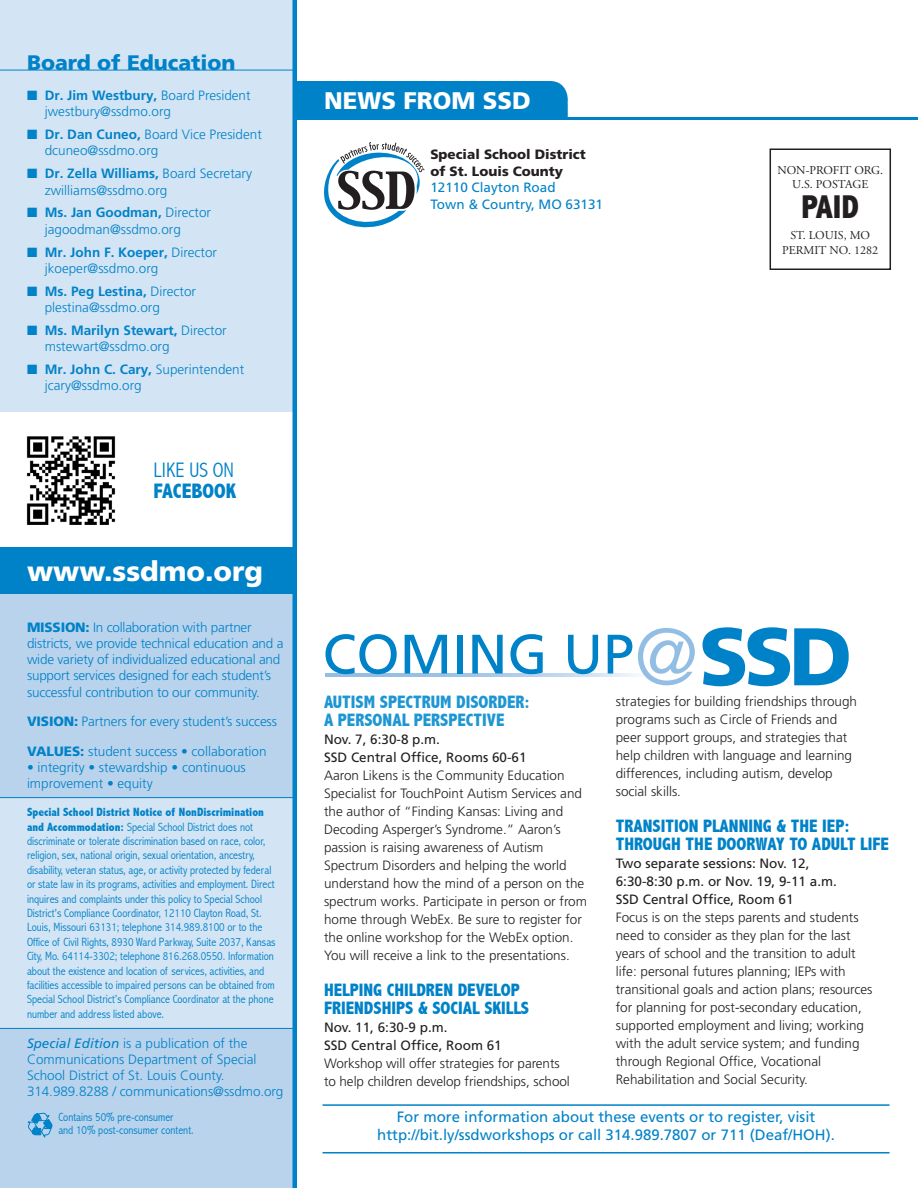
<style>
.page{position:relative;width:918px;height:1188px;background:#fff}
.page>*{position:absolute;margin:0;border:0;box-sizing:border-box;transform-origin:0 0}
.Body{font:900 81.6px "Frutiger";color:#0082c8}
.Body-2{font:55.5px "Frutiger";color:#0082c8}
.t1{font:800 condensed 33px "Abadi";color:#231f20}
.t2{font:900 27.75px "Frutiger";color:#fff}
.t3{font:900 24px "Frutiger";color:#fff}
.t4{font:900 21px "Frutiger";color:#0082c8}
.t5{font:300 condensed 21px/21px "Abadi";color:#0082c8}
.Body-3{font:800 condensed 18px/18px "Abadi";color:#0082c8}
.Body-4{font:800 condensed 18px "Abadi";color:#1e96d2}
.Body-5{font:15px/18px "Frutiger";color:#0082c8;text-align:center}
.Body-6{font:300 13.5px/18px "Frutiger";color:#231f20}
.t6{font:300 13.5px/16.2px "Frutiger";color:#0082c8}
.Body-7{font:13.5px/18px "Frutiger";color:#231f20}
.t7{font:900 13.5px "Frutiger";color:#231f20}
.t8{font:13.5px "Frutiger";color:#0082c8}
.t9{font:300 condensed 12px/14.4px "Abadi";color:#0082c8}
.t10{font:12px "Adobe Garamond";color:#231f20}
.s1{font-weight:700}
.s2{font-weight:800}
.s3{font-weight:900}
.s4{font-weight:400;font-style:italic}
.s5{font-weight:300;font-size:79.5px;color:#92bee4}
</style>
<div class="page">
<hr style="left:297px;top:117px;width:621px;height:3px;background:#0082c8">
<div style="left:0;top:0;width:297px;height:1188px;background:#d3e4f4"></div>
<svg style="left:324px;top:142px;width:100px;height:86px"></svg>
<hr style="left:0;top:70px;width:294px;height:1px;background:#0082c8">
<div style="left:297px;top:81px;width:271px;height:36px;background:#0082c8"></div>
<div style="left:770px;top:148px;width:121px;height:122px;border:2px solid #231f20"></div>
<div style="left:0;top:587px;width:297px;height:211px;background:#b9d3ed"></div>
<div style="left:0;top:1029px;width:297px;height:159px;background:#b9d3ed"></div>
<hr style="left:0;top:1028px;width:294px;height:1px;background:#0082c8">
<svg style="left:27px;top:1112px;width:26px;height:26px"></svg>
<hr style="left:0;top:797px;width:294px;height:1px;background:#0082c8">
<div style="left:0;top:413px;width:294px;height:136px;background:#fff"></div>
<div style="left:0;top:547px;width:295px;height:46px;background:#0082c8"></div>
<div style="left:292px;top:0;width:5px;height:1188px;background:#0082c8"></div>
<img style="left:26px;top:436px;width:90px;height:89px">
<svg style="left:326px;top:673px;width:313px;height:4px"></svg>
<hr style="left:323px;top:1104px;width:567px;height:2px;background:#0082c8">
<hr style="left:323px;top:1152px;width:567px;height:2px;background:#0082c8">
<p class="t4" style="left:27px;top:50px;width:210px">Board of Education</p>
<p class="t6" style="left:45px;top:87px;width:207px;text-indent:-18px">■ <span class="s1">Dr. Jim Westbury,</span> Board President jwestbury@ssdmo.org</p>
<p class="t6" style="left:45px;top:126px;width:219px;text-indent:-18px">■ <span class="s1">Dr. Dan Cuneo,</span> Board Vice President dcuneo@ssdmo.org</p>
<p class="t6" style="left:45px;top:166px;width:209px;text-indent:-18px">■ <span class="s1">Dr. Zella Williams,</span> Board Secretary zwilliams@ssdmo.org</p>
<p class="t6" style="left:45px;top:205px;width:168px;text-indent:-18px">■ <span class="s1">Ms. Jan Goodman,</span> Director jagoodman@ssdmo.org</p>
<p class="t6" style="left:45px;top:244px;width:174px;text-indent:-18px">■ <span class="s1">Mr. John F. Koeper,</span> Director jkoeper@ssdmo.org</p>
<p class="t6" style="left:45px;top:283px;width:153px;text-indent:-18px">■ <span class="s1">Ms. Peg Lestina,</span> Director plestina@ssdmo.org</p>
<p class="t6" style="left:45px;top:322px;width:184px;text-indent:-18px">■ <span class="s1">Ms. Marilyn Stewart,</span> Director mstewart@ssdmo.org</p>
<p class="t6" style="left:45px;top:361px;width:201px;text-indent:-18px">■ <span class="s1">Mr. John C. Cary,</span> Superintendent jcary@ssdmo.org</p>
<p class="t5" style="left:154px;top:459px;width:84px">LIKE US ON<br><span class="s2">FACEBOOK</span></p>
<p class="t2" style="left:27px;top:554px;width:238px">www.ssdmo.org</p>
<p class="t6" style="left:27px;top:619px;width:258px"><span class="s3">MISSION:</span> In collaboration with partner districts, we provide technical education and a wide variety of individualized educational and support services designed for each student’s successful contribution to our community.</p>
<p class="t6" style="left:27px;top:714px;width:251px"><span class="s3">VISION:</span> Partners for every student’s success</p>
<p class="t6" style="left:27px;top:743px;width:241px"><span class="s3">VALUES:</span> student success • collaboration</p>
<p class="t6" style="left:27px;top:759px;width:220px">• integrity • stewardship • continuous improvement • equity</p>
<p class="t9" style="left:27px;top:805px;width:250px"><span class="s2">Special School District Notice of NonDiscrimination and Accommodation:</span> Special School District does not discriminate or tolerate discrimination based on race, color, religion, sex, national origin, sexual orientation, ancestry, disability, veteran status, age, or activity protected by federal or state law in its programs, activities and employment. Direct inquires and complaints under this policy to Special School District’s Compliance Coordinator, 12110 Clayton Road, St.<br>Louis, Missouri 63131; telephone 314.989.8100 or to the Office of Civil Rights, 8930 Ward Parkway, Suite 2037, Kansas City, Mo. 64114-3302; telephone 816.268.0550. Information about the existence and location of services, activities, and facilities accessible to impaired persons can be obtained from Special School District’s Compliance Coordinator at the phone number and address listed above.</p>
<p class="t6" style="left:27px;top:1035px;width:258px"><span class="s4">Special Edition</span> is a publication of the Communications Department of Special School District of St. Louis County.<br>314.989.8288 / communications@ssdmo.org</p>
<p class="t9" style="left:58px;top:1110px;width:137px;line-height:13.5px">Contains 50% pre-consumer<br>and 10% post-consumer content.</p>
<p class="t3" style="left:324px;top:86px;width:208px">NEWS FROM SSD</p>
<p class="t7" style="left:430px;top:146px;width:157px">Special School District</p>
<p class="t7" style="left:430px;top:163px;width:134px">of St. Louis County</p>
<p class="t8" style="left:430px;top:179px;width:127px">12110 Clayton Road</p>
<p class="t8" style="left:430px;top:196px;width:174px">Town &amp; Country, MO 63131</p>
<p class="t10" style="left:777px;top:163px;width:107px">NON-PROFIT ORG.</p>
<p class="t10" style="left:792px;top:178px;width:78px">U.S. POSTAGE</p>
<p class="t1" style="left:802px;top:188px;width:59px">PAID</p>
<p class="t10" style="left:790px;top:229px;width:81px">ST. LOUIS, MO</p>
<p class="t10" style="left:782px;top:243px;width:98px">PERMIT NO. 1282</p>
<p class="Body" style="left:635px;top:607px;width:219px"><span class="s5">@</span>SSD</p>
<p class="Body-2" style="left:323px;top:622px;width:313px">COMING UP</p>
<p class="Body-4" style="left:324px;top:691px;width:207px">AUTISM SPECTRUM DISORDER:</p>
<p class="Body-6" style="left:616px;top:692px;width:243px">strategies for building friendships through programs such as Circle of Friends and peer support groups, and strategies that help children with language and learning differences, including autism, develop social skills.</p>
<p class="Body-3" style="left:616px;top:817px;width:275px">TRANSITION PLANNING &amp; THE IEP:<br>THROUGH THE DOORWAY TO ADULT LIFE</p>
<p class="Body-7" style="left:616px;top:854px;width:223px">Two separate sessions: Nov. 12,<br>6:30-8:30 p.m. or Nov. 19, 9-11 a.m.</p>
<p class="Body-7" style="left:616px;top:890px;width:179px">SSD Central Office, Room 61</p>
<p class="Body-6" style="left:616px;top:908px;width:258px">Focus is on the steps parents and students need to consider as they plan for the last years of school and the transition to adult life: personal futures planning; IEPs with transitional goals and action plans; resources for planning for post-secondary education, supported employment and living; working with the adult service system; and funding through Regional Office, Vocational Rehabilitation and Social Security.</p>
<p class="Body-5" style="left:377px;top:1108px;width:459px">For more information about these events or to register, visit http://bit.ly/ssdworkshops or call 314.989.7807 or 711 (Deaf/HOH).</p>
<p class="Body-4" style="left:324px;top:709px;width:182px">A PERSONAL PERSPECTIVE</p>
<p class="Body-7" style="left:324px;top:730px;width:118px">Nov. 7, 6:30-8 p.m.</p>
<p class="Body-7" style="left:324px;top:748px;width:204px">SSD Central Office, Rooms 60-61</p>
<p class="Body-6" style="left:324px;top:766px;width:265px">Aaron Likens is the Community Education Specialist for TouchPoint Autism Services and the author of “Finding Kansas: Living and Decoding Asperger’s Syndrome.” Aaron’s passion is raising awareness of Autism Spectrum Disorders and helping the world understand how the mind of a person on the spectrum works. Participate in person or from home through WebEx. Be sure to register for the online workshop for the WebEx option.<br>You will receive a link to the presentations.</p>
<p class="Body-3" style="left:324px;top:981px;width:207px">HELPING CHILDREN DEVELOP<br>FRIENDSHIPS &amp; SOCIAL SKILLS</p>
<p class="Body-7" style="left:324px;top:1018px;width:125px">Nov. 11, 6:30-9 p.m.</p>
<p class="Body-7" style="left:324px;top:1036px;width:179px">SSD Central Office, Room 61</p>
<p class="Body-6" style="left:324px;top:1054px;width:247px">Workshop will offer strategies for parents to help children develop friendships, school</p>
</div>
